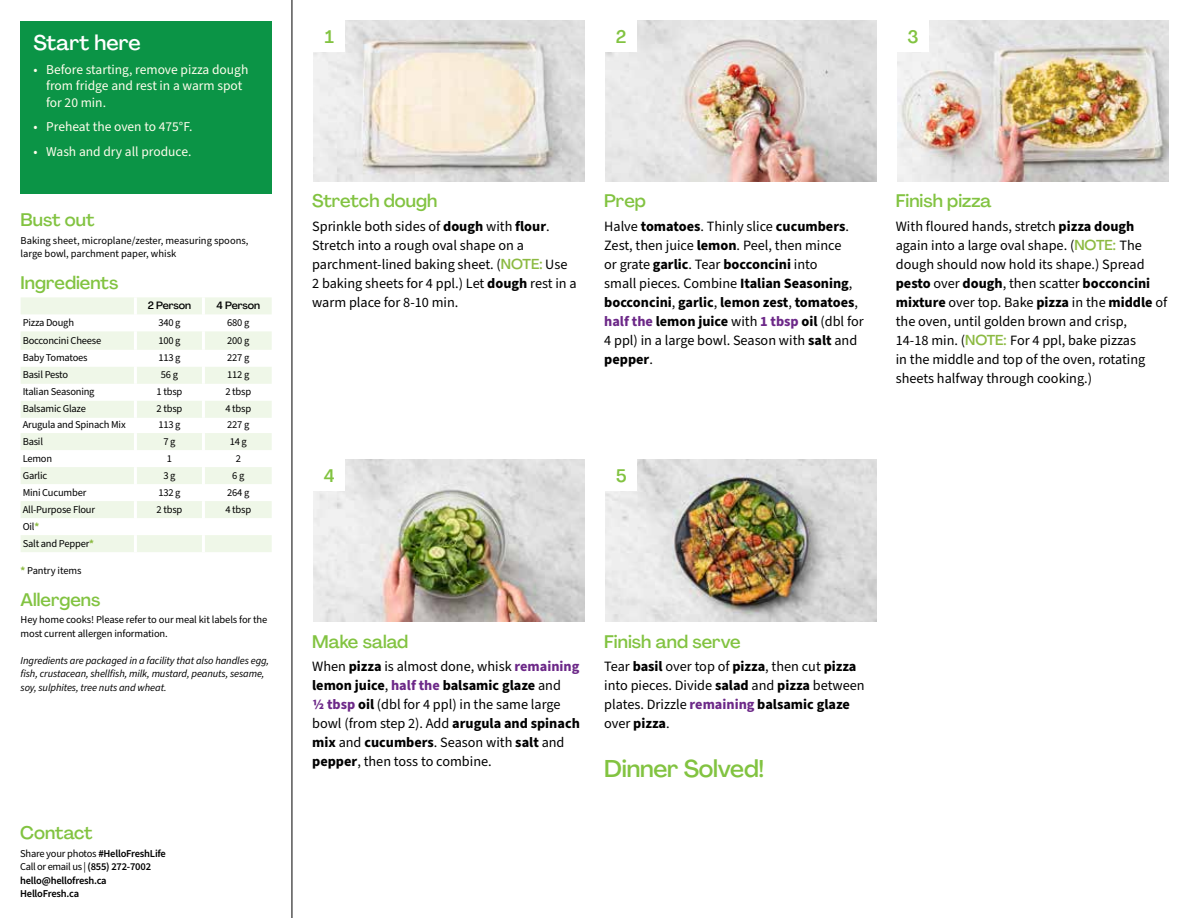
<style>
.page{position:relative;width:1188px;height:918px;background:#fff}
.page>*{position:absolute;margin:0;border:0;box-sizing:border-box;transform-origin:0 0}
.t1{font:500 24px "Agrandir";letter-spacing:-.01em;color:#82c341}
.t2{font:500 21px "Agrandir";color:#fff}
.t3{font:500 18px "Agrandir";color:#82c341}
.t4{font:14.25px/19px "Source Sans Pro";color:#000}
.t5{font:13.5px/16.2px "Source Sans Pro";color:#fffdec}
.t6{font:10.5px/17px "Source Sans Pro";letter-spacing:-.02em;color:#000}
.t7{font:italic 10.5px/13.5px "Source Sans Pro";letter-spacing:-.01em;color:#000}
.t8{font:600 10.5px/13.5px "Source Sans Pro";letter-spacing:-.02em;color:#000}
.t9{font:10.5px/13.5px "Source Sans Pro";color:#000}
.t10{font:500 10.5px "Agrandir";letter-spacing:-.01em;color:#000}
.s1{font-weight:700;color:#8cba42}
.s2{font-weight:400}
.s3{font-weight:700}
.s4{font-family:"Agrandir";font-weight:500;color:#8cba42}
.s5{font-weight:700;color:#6c2888}
</style>
<div class="page">
<hr style="left:292px;top:0;width:1px;height:918px;background:#000">
<svg style="left:21px;top:297px;width:251px;height:255px;fill:#eff7e8"></svg>
<hr style="left:134px;top:297px;width:3px;height:17px;background:#fff">
<hr style="left:202px;top:297px;width:3px;height:17px;background:#fff">
<hr style="left:134px;top:314px;width:3px;height:17px;background:#fff">
<hr style="left:202px;top:314px;width:3px;height:17px;background:#fff">
<hr style="left:134px;top:331px;width:3px;height:19px;background:#fff">
<hr style="left:202px;top:331px;width:3px;height:19px;background:#fff">
<hr style="left:134px;top:350px;width:3px;height:17px;background:#fff">
<hr style="left:202px;top:350px;width:3px;height:17px;background:#fff">
<hr style="left:134px;top:367px;width:3px;height:17px;background:#fff">
<hr style="left:202px;top:367px;width:3px;height:17px;background:#fff">
<hr style="left:134px;top:384px;width:3px;height:17px;background:#fff">
<hr style="left:202px;top:384px;width:3px;height:17px;background:#fff">
<hr style="left:134px;top:401px;width:3px;height:17px;background:#fff">
<hr style="left:202px;top:401px;width:3px;height:17px;background:#fff">
<hr style="left:134px;top:418px;width:3px;height:15px;background:#fff">
<hr style="left:202px;top:418px;width:3px;height:15px;background:#fff">
<hr style="left:134px;top:433px;width:3px;height:17px;background:#fff">
<hr style="left:202px;top:433px;width:3px;height:17px;background:#fff">
<hr style="left:134px;top:450px;width:3px;height:17px;background:#fff">
<hr style="left:202px;top:450px;width:3px;height:17px;background:#fff">
<hr style="left:134px;top:467px;width:3px;height:17px;background:#fff">
<hr style="left:202px;top:467px;width:3px;height:17px;background:#fff">
<hr style="left:134px;top:484px;width:3px;height:17px;background:#fff">
<hr style="left:202px;top:484px;width:3px;height:17px;background:#fff">
<hr style="left:134px;top:501px;width:3px;height:17px;background:#fff">
<hr style="left:202px;top:501px;width:3px;height:17px;background:#fff">
<hr style="left:134px;top:518px;width:3px;height:17px;background:#fff">
<hr style="left:202px;top:518px;width:3px;height:17px;background:#fff">
<hr style="left:134px;top:535px;width:3px;height:17px;background:#fff">
<hr style="left:202px;top:535px;width:3px;height:17px;background:#fff">
<div style="left:21px;top:21px;width:251px;height:172px;background:#0b9446"></div>
<img style="left:313px;top:459px;width:272px;height:162px">
<div style="left:313px;top:459px;width:32px;height:32px;background:#fff"></div>
<img style="left:605px;top:459px;width:272px;height:162px">
<div style="left:605px;top:459px;width:32px;height:32px;background:#fff"></div>
<img style="left:313px;top:20px;width:272px;height:161px">
<div style="left:313px;top:20px;width:32px;height:32px;background:#fff"></div>
<img style="left:605px;top:20px;width:272px;height:161px">
<div style="left:605px;top:20px;width:32px;height:32px;background:#fff"></div>
<img style="left:897px;top:20px;width:272px;height:161px">
<div style="left:897px;top:20px;width:32px;height:32px;background:#fff"></div>
<h2 class="t2" style="left:33px;top:29px;width:109px">Start here</h2>
<p class="t5" style="left:46px;top:62px;width:204px;text-indent:-13px">• Before starting, remove pizza dough from fridge and rest in a warm spot for 20 min.</p>
<p class="t5" style="left:33px;top:119px;width:161px">• Preheat the oven to 475°F.</p>
<p class="t5" style="left:33px;top:144px;width:160px">• Wash and dry all produce.</p>
<p class="t3" style="left:21px;top:209px;width:75px">Bust out</p>
<p class="t9" style="left:21px;top:234px;width:229px">Baking sheet, microplane/zester, measuring spoons, large bowl, parchment paper, whisk</p>
<p class="t3" style="left:21px;top:271px;width:99px">Ingredients</p>
<p class="t10" style="left:148px;top:299px;width:45px">2 Person</p>
<p class="t10" style="left:217px;top:299px;width:45px">4 Person</p>
<p class="t6" style="left:23px;top:314px;width:53px">Pizza Dough</p>
<p class="t6" style="left:158px;top:314px;width:24px">340 g</p>
<p class="t6" style="left:227px;top:314px;width:24px">680 g</p>
<p class="t6" style="left:23px;top:332px;width:80px">Bocconcini Cheese</p>
<p class="t6" style="left:158px;top:332px;width:24px">100 g</p>
<p class="t6" style="left:227px;top:332px;width:24px">200 g</p>
<p class="t6" style="left:23px;top:350px;width:66px">Baby Tomatoes</p>
<p class="t6" style="left:158px;top:350px;width:24px">113 g</p>
<p class="t6" style="left:227px;top:350px;width:24px">227 g</p>
<p class="t6" style="left:23px;top:367px;width:47px">Basil Pesto</p>
<p class="t6" style="left:161px;top:367px;width:19px">56 g</p>
<p class="t6" style="left:227px;top:367px;width:24px">112 g</p>
<p class="t6" style="left:23px;top:384px;width:73px">Italian Seasoning</p>
<p class="t6" style="left:157px;top:384px;width:27px">1 tbsp</p>
<p class="t6" style="left:225px;top:384px;width:27px">2 tbsp</p>
<p class="t6" style="left:23px;top:401px;width:65px">Balsamic Glaze</p>
<p class="t6" style="left:157px;top:401px;width:27px">2 tbsp</p>
<p class="t6" style="left:225px;top:401px;width:27px">4 tbsp</p>
<p class="t6" style="left:23px;top:417px;width:104px">Arugula and Spinach Mix</p>
<p class="t6" style="left:158px;top:417px;width:24px">113 g</p>
<p class="t6" style="left:227px;top:417px;width:24px">227 g</p>
<p class="t6" style="left:23px;top:433px;width:22px">Basil</p>
<p class="t6" style="left:163px;top:433px;width:14px">7 g</p>
<p class="t6" style="left:230px;top:433px;width:19px">14 g</p>
<p class="t6" style="left:23px;top:450px;width:31px">Lemon</p>
<p class="t6" style="left:167px;top:450px;width:7px">1</p>
<p class="t6" style="left:236px;top:450px;width:7px">2</p>
<p class="t6" style="left:23px;top:467px;width:26px">Garlic</p>
<p class="t6" style="left:163px;top:467px;width:14px">3 g</p>
<p class="t6" style="left:232px;top:467px;width:14px">6 g</p>
<p class="t6" style="left:23px;top:484px;width:65px">Mini Cucumber</p>
<p class="t6" style="left:158px;top:484px;width:24px">132 g</p>
<p class="t6" style="left:227px;top:484px;width:24px">264 g</p>
<p class="t6" style="left:23px;top:501px;width:74px">All-Purpose Flour</p>
<p class="t6" style="left:157px;top:501px;width:27px">2 tbsp</p>
<p class="t6" style="left:225px;top:501px;width:27px">4 tbsp</p>
<p class="t6" style="left:23px;top:518px;width:73px">Oil<span class="s1">*<br></span>Salt and Pepper<span class="s1">*</span></p>
<p class="t6" style="left:21px;top:562px;width:62px"><span class="s1">*</span> Pantry items</p>
<p class="t3" style="left:21px;top:588px;width:81px">Allergens</p>
<p class="t6" style="left:21px;top:613px;width:248px;line-height:13.5px">Hey home cooks! Please refer to our meal kit labels for the most current allergen information.</p>
<p class="t7" style="left:21px;top:654px;width:250px">Ingredients are packaged in a facility that also handles egg, fish, crustacean, shellfish, milk, mustard, peanuts, sesame, soy, sulphites, tree nuts and wheat.</p>
<p class="t3" style="left:20px;top:822px;width:74px">Contact</p>
<p class="t8" style="left:20px;top:847px;width:147px"><span class="s2">Share your photos</span> #HelloFreshLife<br><span class="s2">Call or email us |</span> (855) 272-7002 hello@hellofresh.ca<br>HelloFresh.ca</p>
<p class="t3" style="left:325px;top:26px;width:11px">1</p>
<p class="t3" style="left:616px;top:25px;width:12px">2</p>
<p class="t3" style="left:908px;top:25px;width:13px">3</p>
<p class="t3" style="left:312px;top:190px;width:127px">Stretch dough</p>
<p class="t4" style="left:312px;top:217px;width:266px">Sprinkle both sides of <span class="s3">dough</span> with <span class="s3">flour</span>.<br>Stretch into a rough oval shape on a parchment-lined baking sheet. (<span class="s4">NOTE:</span> Use 2 baking sheets for 4 ppl.) Let <span class="s3">dough</span> rest in a warm place for 8-10 min.</p>
<p class="t3" style="left:604px;top:190px;width:43px">Prep</p>
<p class="t4" style="left:604px;top:217px;width:261px">Halve <span class="s3">tomatoes</span>. Thinly slice <span class="s3">cucumbers</span>.<br>Zest, then juice <span class="s3">lemon</span>. Peel, then mince<br>or grate <span class="s3">garlic</span>. Tear <span class="s3">bocconcini</span> into<br>small pieces. Combine <span class="s3">Italian Seasoning</span>, <span class="s3">bocconcini</span>, <span class="s3">garlic</span>, <span class="s3">lemon zest</span>, <span class="s3">tomatoes</span>, <span class="s5">half the</span> <span class="s3">lemon juice</span> with <span class="s5">1 tbsp</span> <span class="s3">oil</span> (dbl for 4 ppl) in a large bowl. Season with <span class="s3">salt</span> and <span class="s3">pepper</span>.</p>
<p class="t3" style="left:896px;top:190px;width:97px">Finish pizza</p>
<p class="t4" style="left:896px;top:217px;width:273px">With floured hands, stretch <span class="s3">pizza dough </span>again into a large oval shape. (<span class="s4">NOTE:</span> The dough should now hold its shape.) Spread <span class="s3">pesto</span> over <span class="s3">dough</span>, then scatter <span class="s3">bocconcini mixture</span> over top. Bake <span class="s3">pizza</span> in the <span class="s3">middle</span> of the oven, until golden brown and crisp,<br>14-18 min. (<span class="s4">NOTE:</span> For 4 ppl, bake pizzas<br>in the middle and top of the oven, rotating sheets halfway through cooking.)</p>
<p class="t3" style="left:324px;top:465px;width:12px">4</p>
<p class="t3" style="left:616px;top:465px;width:12px">5</p>
<p class="t3" style="left:312px;top:630px;width:98px">Make salad</p>
<p class="t4" style="left:312px;top:657px;width:269px">When <span class="s3">pizza</span> is almost done, whisk <span class="s5">remaining </span><span class="s3">lemon juice</span>, <span class="s5">half the</span> <span class="s3">balsamic glaze</span> and<br><span class="s5">1/2 tbsp</span> <span class="s3">oil</span> (dbl for 4 ppl) in the same large bowl (from step 2). Add <span class="s3">arugula and spinach mix</span> and <span class="s3">cucumbers</span>. Season with <span class="s3">salt</span> and <span class="s3">pepper</span>, then toss to combine.</p>
<p class="t3" style="left:604px;top:630px;width:138px">Finish and serve</p>
<p class="t4" style="left:604px;top:657px;width:262px">Tear <span class="s3">basil</span> over top of <span class="s3">pizza</span>, then cut <span class="s3">pizza </span>into pieces. Divide <span class="s3">salad</span> and <span class="s3">pizza</span> between plates. Drizzle <span class="s5">remaining</span> <span class="s3">balsamic glaze </span>over <span class="s3">pizza</span>.</p>
<h1 class="t1" style="left:604px;top:753px;width:162px">Dinner Solved!</h1>
</div>
